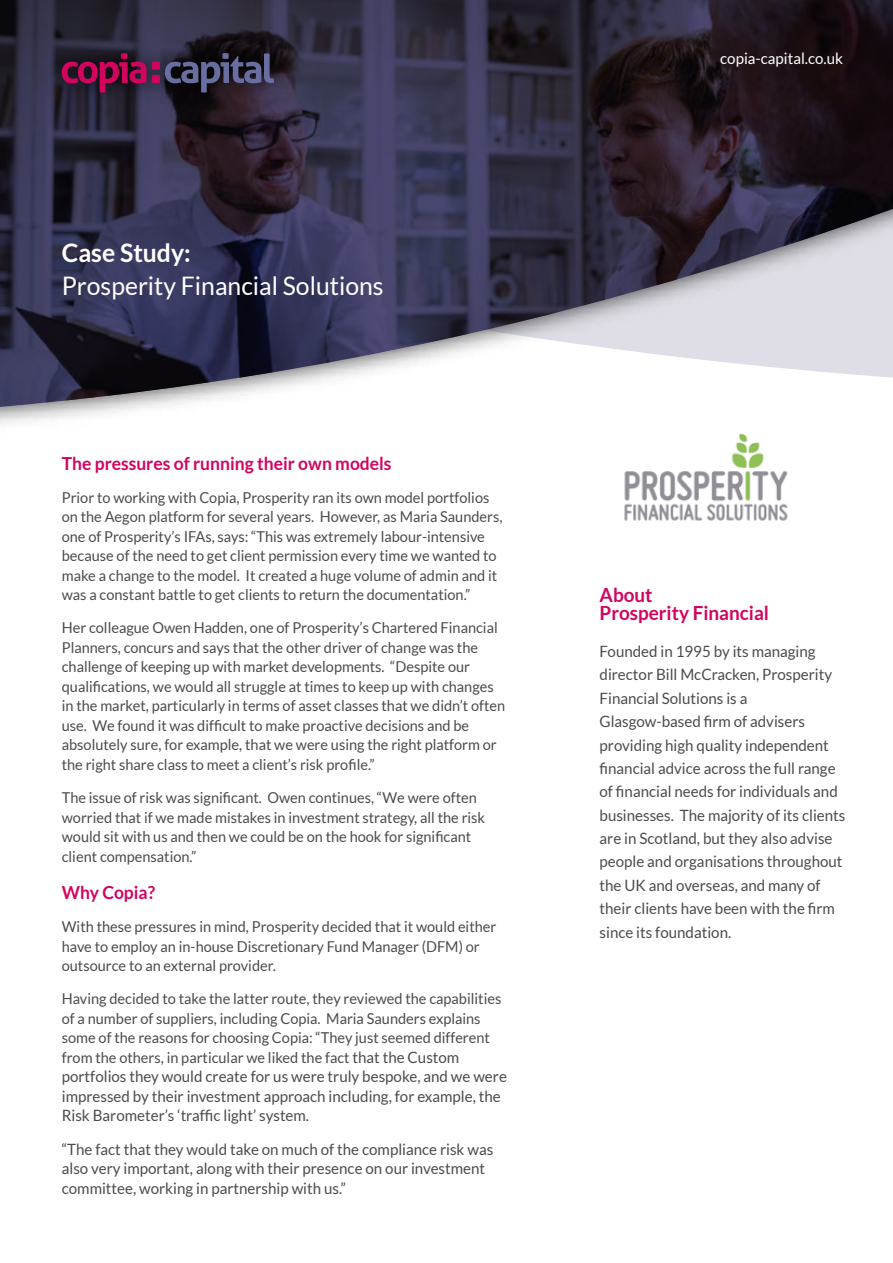
<style>
.page{position:relative;width:893px;height:1263px;background:#fff}
.page>*{position:absolute;margin:0;border:0;box-sizing:border-box;transform-origin:0 0}
.t1{font:25.5px "Lato";color:#fff}
.t2{font:700 25.5px "Lato";color:#fff}
.t3{font:700 19.5px/18px "Lato";color:#d3045e}
.t4{font:700 18px "Lato";color:#d3045e}
.t5{font:15.6px/23.4px "Lato";color:#4b4b4b}
.t6{font:15.6px "Lato";color:#fff}
.t7{font:15px/19.5px "Lato";color:#4b4b4b}
.s1{font-size:15.6px}
</style>
<div class="page">
<svg style="left:0;top:0;width:893px;height:407px;background:#535062"></svg>
<img style="left:36px;top:27px;width:264px;height:91px">
<svg style="left:62px;top:53px;width:212px;height:39px;background:#472443"></svg>
<img style="left:624px;top:433px;width:164px;height:88px">
<h1 class="t2" style="left:62px;top:238px;width:131px">Case Study:</h1>
<h1 class="t1" style="left:62px;top:272px;width:323px">Prosperity Financial Solutions</h1>
<p class="t4" style="left:62px;top:453px;width:331px">The pressures of running their own models</p>
<p class="t7" style="left:62px;top:487px;width:442px">Prior to working with Copia, Prosperity ran its own model portfolios on the Aegon platform for several years. However, as Maria Saunders, one of Prosperity’s IFAs, says: “This was extremely labour-intensive because of the need to get client permission every time we wanted to make a change to the model. It created a huge volume of admin and it was a constant battle to get clients to return the documentation.”</p>
<p class="t7" style="left:62px;top:618px;width:445px">Her colleague Owen Hadden, one of Prosperity’s Chartered Financial Planners, concurs and says that the other driver of change was the challenge of keeping up with market developments. “Despite our qualifications, we would all struggle at times to keep up with changes in the market, particularly in terms of asset classes that we didn’t often use. We found it was difficult to make proactive decisions and be absolutely sure, for example, that we were using the right platform or the right share class to meet a client’s risk profile.”</p>
<p class="t7" style="left:62px;top:788px;width:425px">The issue of risk was significant. Owen continues, “We were often worried that if we made mistakes in investment strategy, all the risk would sit with us and then we could be on the hook for significant client compensation.”</p>
<p class="t4" style="left:62px;top:882px;width:95px">Why Copia?</p>
<p class="t7" style="left:62px;top:917px;width:436px">With these pressures in mind, Prosperity decided that it would either have to employ an in-house Discretionary Fund Manager (DFM) or outsource to an external provider.</p>
<p class="t7" style="left:62px;top:989px;width:441px">Having decided to take the latter route, they reviewed the capabilities of a number of suppliers, including Copia. Maria Saunders explains some of the reasons for choosing Copia: “They just seemed different from the others, in particular we liked the fact <span class="s1">that the Custom</span></p>
<p class="t5" style="left:62px;top:1067px;width:447px;line-height:19.5px">portfolios they would create for us were truly bespoke, and we were impressed by their investment approach including, for example, the<br>Risk Barometer’s ‘traffic light’ system.</p>
<p class="t5" style="left:62px;top:1139px;width:433px;line-height:19.5px">“The fact that they would take on much of the compliance risk was also very important, along with their presence on our investment committee, working in partnership with us.”</p>
<p class="t6" style="left:720px;top:50px;width:124px">copia-capital.co.uk</p>
<h2 class="t3" style="left:600px;top:585px;width:171px">About<br>Prosperity Financial</h2>
<p class="t5" style="left:600px;top:639px;width:247px">Founded in 1995 by its managing director Bill McCracken, Prosperity Financial Solutions is a Glasgow-based firm of advisers providing high quality independent financial advice across the full range of financial needs for individuals and businesses. The majority of its clients are in Scotland, but they also advise people and organisations throughout the UK and overseas, and many of their clients have been with the firm since its foundation.</p>
</div>
